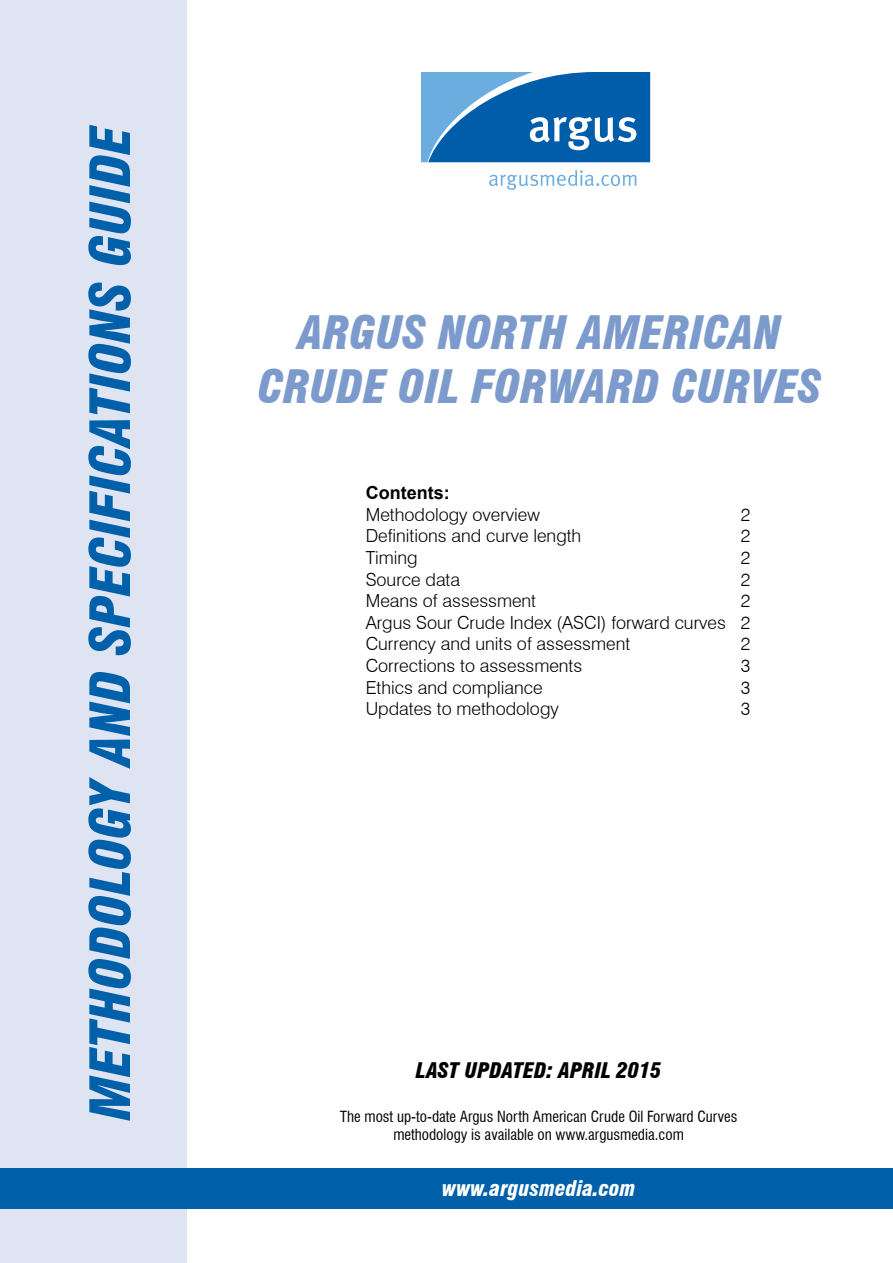
<style>
.page{position:relative;width:893px;height:1263px;background:#fff}
.page>*{position:absolute;margin:0;border:0;box-sizing:border-box;transform-origin:0 0}
.t1{font:italic 900 condensed 54px "Swiss 721 BT";color:#0060a9}
.t2{font:italic 900 condensed 45px/54px "Swiss 721 BT";color:#7c9bcc;text-align:center}
.t3{font:italic 900 condensed 21px "Swiss 721 BT";color:#000}
.t4{font:italic 900 condensed 21px "Swiss 721 BT";color:#fff}
.t5{font:300 18px/21.6px "Swiss 721 BT";color:#000;text-align:justify}
.t6{font:700 18px "Arial";color:#000}
.t7{font:condensed 15px "Swiss 721 BT";color:#000}
</style>
<div class="page">
<div style="left:0;top:0;width:186px;height:1263px;background:#dfe4f2"></div>
<div style="left:0;top:1168px;width:893px;height:41px;background:#0060a9"></div>
<svg style="left:421px;top:72px;width:229px;height:90px;background:#307dbd"></svg>
<svg style="left:489px;top:170px;width:147px;height:20px"></svg>
<h1 class="t1" style="left:78px;top:1120px;width:997px;rotate:-90deg">METHODOLOGY AND SPECIFICATIONS GUIDE</h1>
<h2 class="t2" style="left:258px;top:306px;width:565px">ARGUS NORTH AMERICAN<br>CRUDE OIL FORWARD CURVES</h2>
<p class="t6" style="left:366px;top:480px;width:85px">Contents:</p>
<p class="t5" style="left:366px;top:503px;width:176px">Methodology overview</p>
<p class="t5" style="left:741px;top:503px;width:11px">2</p>
<p class="t5" style="left:366px;top:525px;width:217px">Definitions and curve length</p>
<p class="t5" style="left:741px;top:525px;width:11px">2</p>
<p class="t5" style="left:366px;top:547px;width:53px">Timing</p>
<p class="t5" style="left:741px;top:547px;width:11px">2</p>
<p class="t5" style="left:366px;top:568px;width:96px">Source data</p>
<p class="t5" style="left:741px;top:568px;width:11px">2</p>
<p class="t5" style="left:366px;top:590px;width:172px">Means of assessment</p>
<p class="t5" style="left:366px;top:590px;width:386px;text-indent:375px">2<br>Argus Sour Crude Index (ASCI) forward curves 2<br>Currency and units of assessment</p>
<p class="t5" style="left:741px;top:633px;width:11px">2</p>
<p class="t5" style="left:366px;top:655px;width:218px">Corrections to assessments</p>
<p class="t5" style="left:741px;top:655px;width:11px">3</p>
<p class="t5" style="left:366px;top:676px;width:179px">Ethics and compliance</p>
<p class="t5" style="left:741px;top:676px;width:11px">3</p>
<p class="t5" style="left:366px;top:698px;width:195px">Updates to methodology</p>
<p class="t5" style="left:741px;top:698px;width:11px">3</p>
<p class="t3" style="left:416px;top:1058px;width:247px">LAST UPDATED: APRIL 2015</p>
<p class="t7" style="left:340px;top:1107px;width:399px">The most up-to-date Argus North American Crude Oil Forward Curves</p>
<p class="t7" style="left:393px;top:1125px;width:292px">methodology is available on www.argusmedia.com</p>
<p class="t4" style="left:442px;top:1176px;width:195px">WWW.ARGUSMEDIA.COM</p>
</div>
